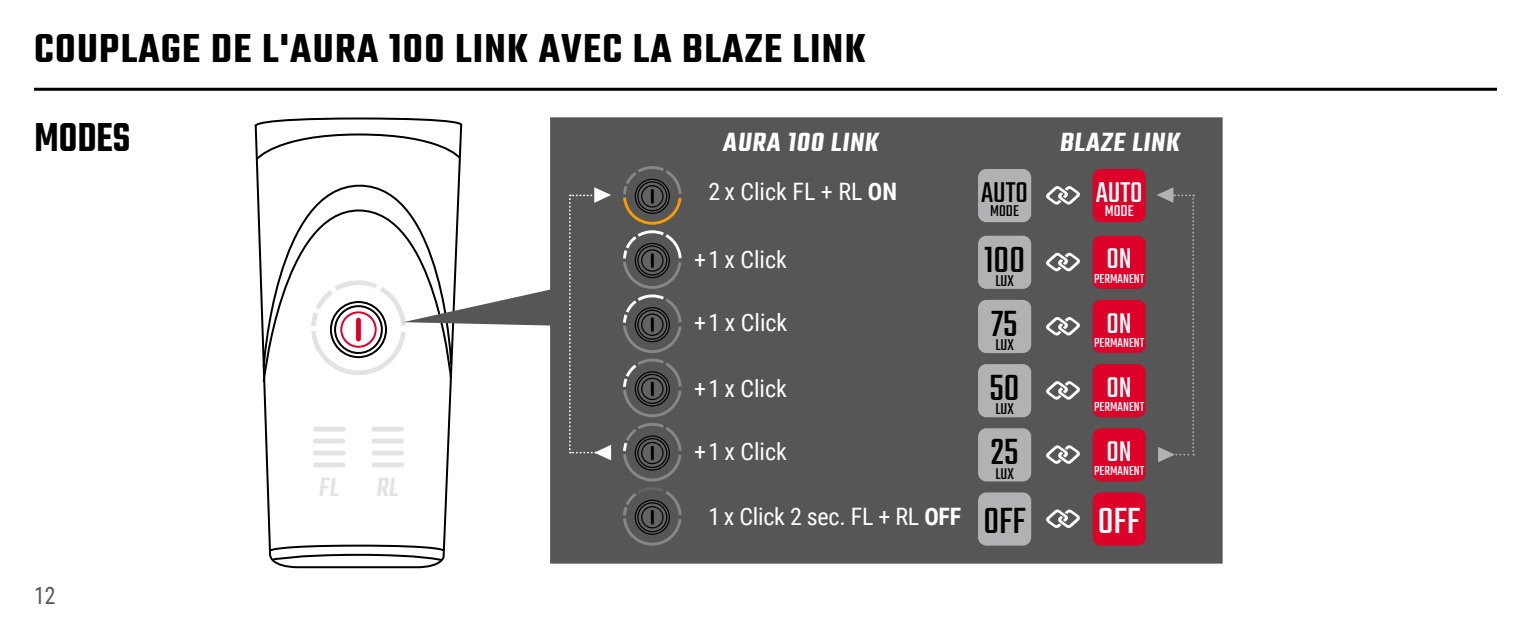
<style>
.page{position:relative;width:1531px;height:624px;background:#fff}
.page>*{position:absolute;margin:0;border:0;box-sizing:border-box;transform-origin:0 0}
.Copy_Text{font:600 44px "Teko";letter-spacing:.03em;color:#000}
.Copy_Text-2{font:600 44px "Teko";letter-spacing:.03em;color:#000;scale:.9 1}
.t1{font:40px "Teko";color:#000}
.t2{font:40px "Teko";color:#fff}
.t3{font:31.6px "Teko";color:#fff}
.t4{font:31.6px "Teko";color:#000}
.t5{font:600 28.8px "Teko";color:#fff}
.t6{font:500 28.8px "Teko";color:#e3e3e3}
.t7{font:24px "Roboto Condensed";color:#fff}
.t8{font:24px "Roboto Condensed";color:#565656;scale:.9 1}
.t9{font:17.2px "Teko";color:#000}
.t10{font:17.2px "Teko";color:#fff}
.t11{font:14.4px "Teko";color:#fff}
.s1{font-weight:700}
</style>
<div class="page">
<svg style="left:254px;top:117px;width:186px;height:452px"></svg>
<svg style="left:254px;top:132px;width:149px;height:29px"></svg>
<svg style="left:268px;top:543px;width:135px;height:19px"></svg>
<svg style="left:262px;top:184px;width:141px;height:199px"></svg>
<svg style="left:331px;top:302px;width:55px;height:55px"></svg>
<div style="left:330px;top:301px;width:57px;height:57px;border:2px solid #000;border-radius:50%"></div>
<div style="left:334px;top:305px;width:49px;height:49px;border:2px solid #000;border-radius:50%"></div>
<div style="left:340px;top:311px;width:37px;height:37px;border:2px solid #dd0029;border-radius:50%"></div>
<div style="left:356px;top:320px;width:5px;height:19px;background:#dd0029"></div>
<svg style="left:403px;top:117px;width:819px;height:446px;fill:#565656"></svg>
<hr style="left:34px;top:88px;width:1463px;height:3px;background:#000">
<div style="left:569px;top:187px;width:42px;height:273px;background:#565656"></div>
<div style="left:1156px;top:187px;width:38px;height:275px;background:#565656"></div>
<svg style="left:621px;top:165px;width:62px;height:382px;background:#585756"></svg>
<div style="left:978px;top:236px;width:53px;height:53px;background:#b1b2b3;border-radius:8px"></div>
<div style="left:978px;top:300px;width:53px;height:53px;background:#b1b2b3;border-radius:8px"></div>
<div style="left:978px;top:364px;width:53px;height:53px;background:#b1b2b3;border-radius:8px"></div>
<div style="left:978px;top:428px;width:53px;height:53px;background:#b1b2b3;border-radius:8px"></div>
<div style="left:978px;top:492px;width:53px;height:53px;background:#b1b2b3;border-radius:8px"></div>
<div style="left:978px;top:169px;width:53px;height:53px;background:#b1b2b3;border-radius:8px"></div>
<div style="left:1092px;top:169px;width:54px;height:53px;background:#dd0029;border-radius:8px"></div>
<div style="left:1092px;top:236px;width:54px;height:53px;background:#dd0029;border-radius:8px"></div>
<div style="left:1092px;top:300px;width:54px;height:53px;background:#dd0029;border-radius:8px"></div>
<div style="left:1092px;top:364px;width:54px;height:53px;background:#dd0029;border-radius:8px"></div>
<div style="left:1092px;top:428px;width:54px;height:53px;background:#dd0029;border-radius:8px"></div>
<svg style="left:1045px;top:185px;width:35px;height:20px"></svg>
<svg style="left:1045px;top:252px;width:35px;height:20px"></svg>
<svg style="left:1045px;top:316px;width:35px;height:20px"></svg>
<svg style="left:1045px;top:380px;width:35px;height:20px"></svg>
<svg style="left:1045px;top:445px;width:35px;height:19px"></svg>
<svg style="left:1045px;top:509px;width:35px;height:19px"></svg>
<div style="left:1092px;top:492px;width:54px;height:53px;background:#dd0029;border-radius:8px"></div>
<p class="Copy_Text" style="left:34px;top:22px;width:833px">COUPLAGE DE L'AURA 100 LINK AVEC LA BLAZE LINK</p>
<p class="Copy_Text-2" style="left:35px;top:110px;width:108px">MODES</p>
<p class="t8" style="left:34px;top:578px;width:25px">12</p>
<p class="t6" style="left:318px;top:470px;width:26px">FL</p>
<p class="t6" style="left:376px;top:470px;width:28px">RL</p>
<p class="t5" style="left:722px;top:125px;width:161px">AURA 100 LINK</p>
<p class="t7" style="left:708px;top:174px;width:190px">2 x Click FL + RL <span class="s1">ON</span></p>
<p class="t7" style="left:694px;top:242px;width:94px">+1 x Click</p>
<p class="t7" style="left:694px;top:306px;width:95px">+1 x Click</p>
<p class="t7" style="left:694px;top:372px;width:94px">+1 x Click</p>
<p class="t7" style="left:694px;top:435px;width:94px">+1 x Click</p>
<p class="t7" style="left:708px;top:499px;width:254px">1 x Click 2 sec. FL + RL <span class="s1">OFF</span></p>
<p class="t4" style="left:981px;top:174px;width:48px">AUTO</p>
<p class="t9" style="left:990px;top:201px;width:30px">MODE</p>
<p class="t1" style="left:984px;top:237px;width:42px">100</p>
<p class="t9" style="left:995px;top:271px;width:20px">LUX</p>
<p class="t1" style="left:991px;top:301px;width:28px">75</p>
<p class="t9" style="left:995px;top:335px;width:20px">LUX</p>
<p class="t1" style="left:989px;top:365px;width:32px">50</p>
<p class="t9" style="left:995px;top:399px;width:20px">LUX</p>
<p class="t1" style="left:991px;top:429px;width:29px">25</p>
<p class="t9" style="left:995px;top:463px;width:20px">LUX</p>
<p class="t1" style="left:983px;top:498px;width:44px">OFF</p>
<p class="t5" style="left:1059px;top:125px;width:126px">BLAZE LINK</p>
<p class="t3" style="left:1096px;top:174px;width:48px">AUTO</p>
<p class="t10" style="left:1105px;top:201px;width:30px">MODE</p>
<p class="t3" style="left:1106px;top:241px;width:27px">ON</p>
<p class="t11" style="left:1094px;top:270px;width:52px">PERMANENT</p>
<p class="t3" style="left:1106px;top:305px;width:27px">ON</p>
<p class="t11" style="left:1094px;top:334px;width:52px">PERMANENT</p>
<p class="t3" style="left:1106px;top:369px;width:27px">ON</p>
<p class="t11" style="left:1094px;top:398px;width:52px">PERMANENT</p>
<p class="t3" style="left:1106px;top:433px;width:27px">ON</p>
<p class="t11" style="left:1094px;top:463px;width:52px">PERMANENT</p>
<p class="t2" style="left:1098px;top:498px;width:44px">OFF</p>
</div>
